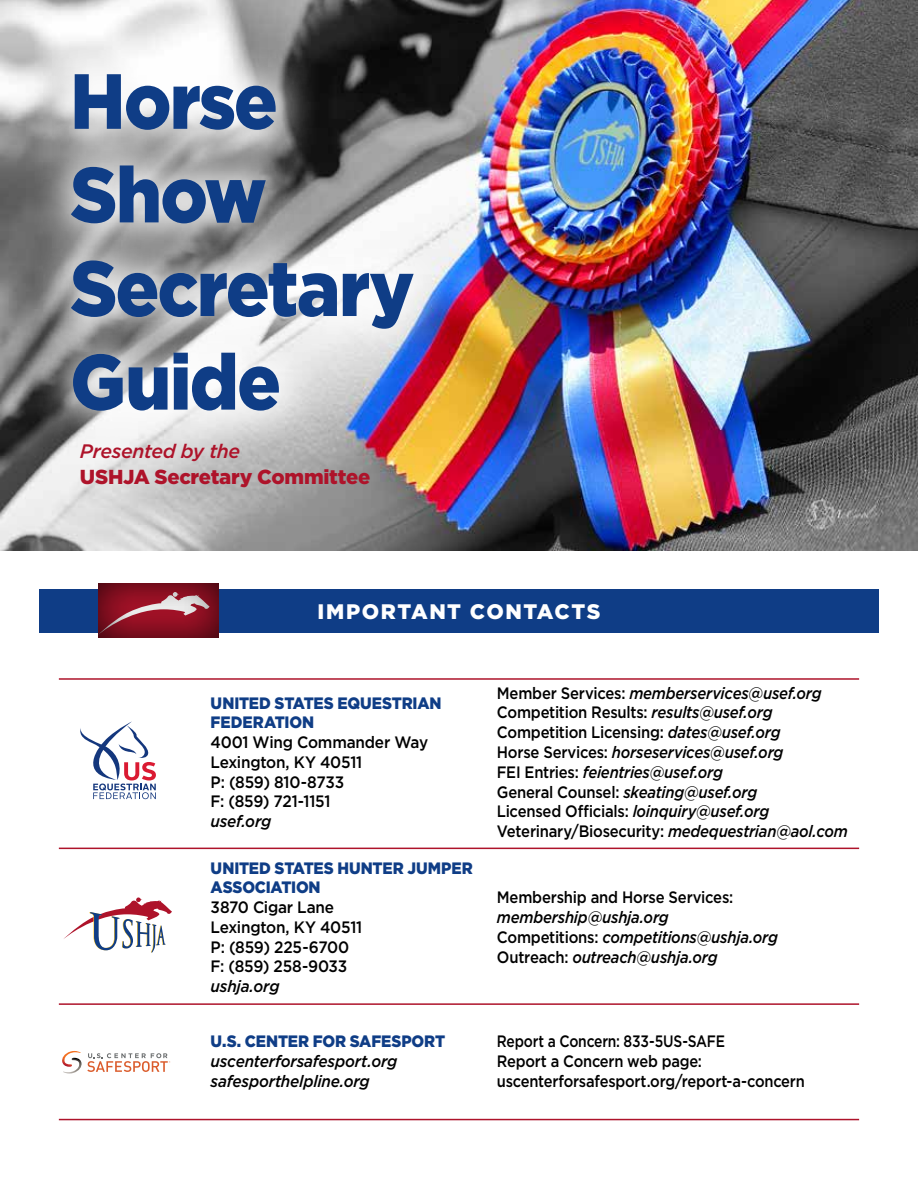
<style>
.page{position:relative;width:918px;height:1188px;background:#fff}
.page>*{position:absolute;margin:0;border:0;box-sizing:border-box;transform-origin:0 0}
.t1{font:900 78px/93.6px "Gotham";letter-spacing:-.025em;color:#0f3d86;scale:.93 1}
.t2{font:900 21px "Gotham";letter-spacing:.075em;color:#fff}
.t3{font:900 20.25px "Gotham";letter-spacing:-.015em;color:#ae132a}
.t4{font:italic 500 19.5px "Gotham";letter-spacing:-.025em;color:#ae132a}
.t5{font:italic 500 16.5px/19.8px "Gotham";letter-spacing:-.015em;color:#000;scale:.9 1}
.t6{font:500 16.5px/19.8px "Gotham";letter-spacing:-.015em;color:#000;scale:.93 1}
.t7{font:500 16.5px/19.8px "Gotham";letter-spacing:-.015em;color:#000;scale:.84 1}
.t8{font:900 16.5px/19.5px "Gotham";letter-spacing:-.01em;color:#0f3d86;scale:.93 1}
.t9{font:italic 500 16.5px/19.8px "Gotham";letter-spacing:-.015em;color:#000;scale:.93 1}
.t10{font:500 16.5px "Gotham";letter-spacing:-.015em;color:#000;scale:.9 1}
.s1{font-style:normal}
</style>
<div class="page">
<img style="left:0;top:0;width:918px;height:550px">
<div style="left:28px;top:30px;width:428px;height:424px;background:#fff;opacity:.8"></div>
<div style="left:39px;top:589px;width:840px;height:43px;background:#0f3d86"></div>
<svg style="left:80px;top:721px;width:76px;height:78px"></svg>
<svg style="left:64px;top:897px;width:108px;height:56px"></svg>
<svg style="left:62px;top:1051px;width:108px;height:23px"></svg>
<div style="left:97px;top:581px;width:124px;height:57px;background:#000;opacity:.75"></div>
<hr style="left:59px;top:848px;width:800px;height:1px;background:#ae132a">
<hr style="left:59px;top:678px;width:800px;height:2px;background:#ae132a">
<hr style="left:59px;top:1119px;width:800px;height:1px;background:#ae132a">
<hr style="left:59px;top:1003px;width:800px;height:2px;background:#ae132a">
<h1 class="t1" style="left:70px;top:54px;width:372px">Horse<br>Show<br>Secretary<br>Guide</h1>
<p class="t4" style="left:80px;top:439px;width:162px">Presented by the</p>
<p class="t3" style="left:80px;top:463px;width:292px">USHJA Secretary Committee</p>
<p class="t2" style="left:317px;top:597px;width:285px">IMPORTANT CONTACTS</p>
<p class="t8" style="left:211px;top:693px;width:250px">UNITED STATES EQUESTRIAN<br>FEDERATION</p>
<p class="t6" style="left:211px;top:732px;width:235px">4001 Wing Commander Way<br>Lexington, KY 40511<br>P: (859) 810-8733<br>F: (859) 721-1151</p>
<p class="t9" style="left:211px;top:811px;width:67px">usef.org</p>
<p class="t8" style="left:211px;top:858px;width:283px">UNITED STATES HUNTER JUMPER<br>ASSOCIATION</p>
<p class="t6" style="left:211px;top:897px;width:165px">3870 Cigar Lane<br>Lexington, KY 40511<br>P: (859) 225-6700<br>F: (859) 258-9033</p>
<p class="t9" style="left:211px;top:976px;width:76px">ushja.org</p>
<p class="t8" style="left:211px;top:1031px;width:254px">U.S. CENTER FOR SAFESPORT</p>
<p class="t9" style="left:211px;top:1051px;width:202px">uscenterforsafesport.org safesporthelpline.org</p>
<p class="t5" style="left:497px;top:683px;width:392px"><span class="s1">Member Services:</span> memberservices@usef.org <span class="s1">Competition Results:</span> results@usef.org <span class="s1">Competition Licensing:</span> dates@usef.org<br><span class="s1">Horse Services:</span> horseservices@usef.org<br><span class="s1">FEI Entries:</span> feientries@usef.org<br><span class="s1">General Counsel:</span> skeating@usef.org<br><span class="s1">Licensed Officials:</span> loinquiry@usef.org <span class="s1">Veterinary/Biosecurity:</span> medequestrian@aol.com</p>
<p class="t10" style="left:497px;top:887px;width:264px">Membership and Horse Services:</p>
<p class="t5" style="left:497px;top:907px;width:314px">membership@ushja.org<br><span class="s1">Competitions:</span> competitions@ushja.org<br><span class="s1">Outreach:</span> outreach@ushja.org</p>
<p class="t7" style="left:497px;top:1031px;width:368px">Report a Concern: 833-5US-SAFE<br>Report a Concern web page: uscenterforsafesport.org/report-a-concern</p>
</div>
